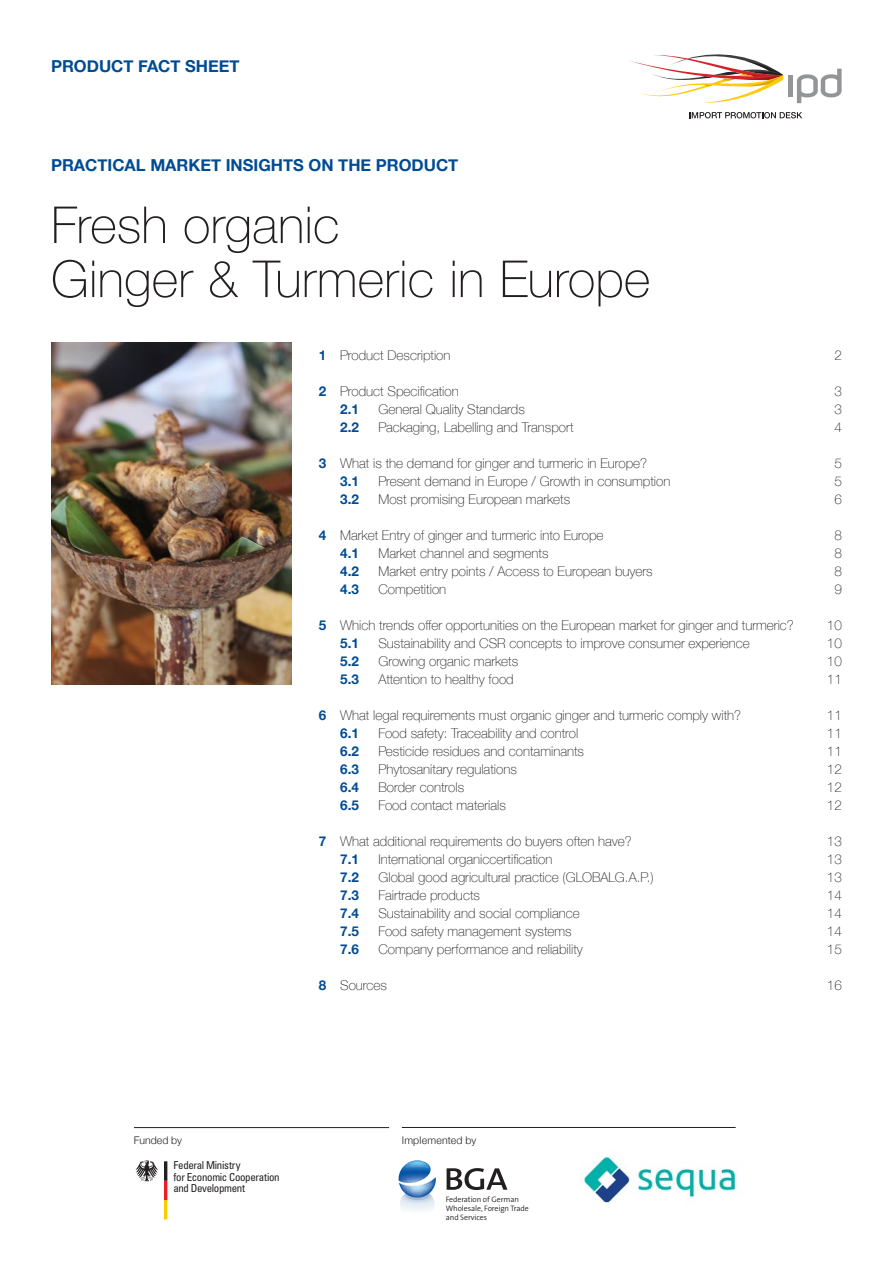
<style>
.page{position:relative;width:893px;height:1263px;background:#fff}
.page>*{position:absolute;margin:0;border:0;box-sizing:border-box;transform-origin:0 0}
.t1{font:100 51px/54px "Helvetica Neue";color:#231f20}
.t2{font:700 16.5px "Helvetica Neue";color:#014b94}
.t3{font:100 13.5px "Helvetica Neue";color:#231f20}
.t4{font:700 13.5px "Helvetica Neue";color:#014b94}
.t5{font:condensed 10.95px/11.7px "Univers";letter-spacing:-.03em;color:#231f20}
.t6{font:300 10.5px "Helvetica Neue";letter-spacing:.01em;color:#231f20}
.t7{font:300 7.95px/8.7px "The Sans B4";letter-spacing:-.01em;color:#231f20}
.s1{font-weight:700;color:#014b94}
</style>
<div class="page">
<svg style="left:797px;top:69px;width:45px;height:34px"></svg>
<hr style="left:789px;top:75px;width:4px;height:22px;background:#939598">
<svg style="left:629px;top:54px;width:155px;height:49px"></svg>
<svg style="left:689px;top:112px;width:113px;height:6px"></svg>
<img style="left:51px;top:342px;width:241px;height:342px">
<hr style="left:134px;top:1127px;width:255px;height:1px;background:#231f20">
<hr style="left:402px;top:1127px;width:334px;height:1px;background:#231f20">
<svg style="left:399px;top:1160px;width:37px;height:50px"></svg>
<svg style="left:447px;top:1168px;width:60px;height:22px"></svg>
<svg style="left:135px;top:1160px;width:23px;height:21px"></svg>
<svg style="left:164px;top:1161px;width:3px;height:58px"></svg>
<img style="left:583px;top:1156px;width:153px;height:47px">
<p class="t2" style="left:51px;top:53px;width:190px">PRODUCT FACT SHEET</p>
<p class="t2" style="left:51px;top:152px;width:409px">PRACTICAL MARKET INSIGHTS ON THE PRODUCT</p>
<h1 class="t1" style="left:51px;top:196px;width:601px">Fresh organic<br>Ginger &amp; Turmeric in Europe</h1>
<p class="t3" style="left:319px;top:345px;width:133px"><span class="s1">1</span> Product Description</p>
<p class="t3" style="left:834px;top:345px;width:9px">2</p>
<p class="t3" style="left:319px;top:381px;width:141px"><span class="s1">2</span> Product Specification</p>
<p class="t3" style="left:834px;top:381px;width:9px">3</p>
<p class="t4" style="left:340px;top:399px;width:20px">2.1</p>
<p class="t3" style="left:378px;top:399px;width:148px">General Quality Standards</p>
<p class="t3" style="left:834px;top:399px;width:9px">3</p>
<p class="t4" style="left:340px;top:417px;width:20px">2.2</p>
<p class="t3" style="left:378px;top:417px;width:197px">Packaging, Labelling and Transport</p>
<p class="t3" style="left:834px;top:417px;width:9px">4</p>
<p class="t3" style="left:319px;top:453px;width:330px"><span class="s1">3</span> What is the demand for ginger and turmeric in Europe?</p>
<p class="t3" style="left:834px;top:453px;width:9px">5</p>
<p class="t4" style="left:340px;top:471px;width:20px">3.1</p>
<p class="t3" style="left:378px;top:471px;width:293px">Present demand in Europe / Growth in consumption</p>
<p class="t3" style="left:834px;top:471px;width:9px">5</p>
<p class="t4" style="left:340px;top:489px;width:20px">3.2</p>
<p class="t3" style="left:378px;top:489px;width:193px">Most promising European markets</p>
<p class="t3" style="left:834px;top:489px;width:9px">6</p>
<p class="t3" style="left:319px;top:525px;width:286px"><span class="s1">4</span> Market Entry of ginger and turmeric into Europe</p>
<p class="t3" style="left:834px;top:525px;width:9px">8</p>
<p class="t4" style="left:340px;top:543px;width:20px">4.1</p>
<p class="t3" style="left:378px;top:543px;width:172px">Market channel and segments</p>
<p class="t3" style="left:834px;top:543px;width:9px">8</p>
<p class="t4" style="left:340px;top:561px;width:20px">4.2</p>
<p class="t3" style="left:378px;top:561px;width:276px">Market entry points / Access to European buyers</p>
<p class="t3" style="left:834px;top:561px;width:9px">8</p>
<p class="t4" style="left:340px;top:579px;width:20px">4.3</p>
<p class="t3" style="left:378px;top:579px;width:69px">Competition</p>
<p class="t3" style="left:834px;top:579px;width:9px">9</p>
<p class="t3" style="left:319px;top:615px;width:477px"><span class="s1">5</span> Which trends offer opportunities on the European market for ginger and turmeric?</p>
<p class="t3" style="left:827px;top:615px;width:17px">10</p>
<p class="t4" style="left:340px;top:633px;width:20px">5.1</p>
<p class="t3" style="left:378px;top:633px;width:373px">Sustainability and CSR concepts to improve consumer experience</p>
<p class="t3" style="left:827px;top:633px;width:17px">10</p>
<p class="t4" style="left:340px;top:651px;width:20px">5.2</p>
<p class="t3" style="left:378px;top:651px;width:141px">Growing organic markets</p>
<p class="t3" style="left:827px;top:651px;width:17px">10</p>
<p class="t4" style="left:340px;top:669px;width:20px">5.3</p>
<p class="t3" style="left:378px;top:669px;width:137px">Attention to healthy food</p>
<p class="t3" style="left:827px;top:669px;width:17px">11</p>
<p class="t3" style="left:319px;top:705px;width:424px"><span class="s1">6</span> What legal requirements must organic ginger and turmeric comply with?</p>
<p class="t3" style="left:827px;top:705px;width:17px">11</p>
<p class="t4" style="left:340px;top:723px;width:20px">6.1</p>
<p class="t3" style="left:378px;top:723px;width:201px">Food safety: Traceability and control</p>
<p class="t3" style="left:827px;top:723px;width:17px">11</p>
<p class="t4" style="left:340px;top:741px;width:20px">6.2</p>
<p class="t3" style="left:378px;top:741px;width:207px">Pesticide residues and contaminants</p>
<p class="t3" style="left:827px;top:741px;width:17px">11</p>
<p class="t4" style="left:340px;top:759px;width:20px">6.3</p>
<p class="t3" style="left:378px;top:759px;width:140px">Phytosanitary regulations</p>
<p class="t3" style="left:827px;top:759px;width:17px">12</p>
<p class="t4" style="left:340px;top:777px;width:20px">6.4</p>
<p class="t3" style="left:378px;top:777px;width:87px">Border controls</p>
<p class="t3" style="left:827px;top:777px;width:17px">12</p>
<p class="t4" style="left:340px;top:795px;width:20px">6.5</p>
<p class="t3" style="left:378px;top:795px;width:129px">Food contact materials</p>
<p class="t3" style="left:827px;top:795px;width:17px">12</p>
<p class="t3" style="left:319px;top:831px;width:314px"><span class="s1">7</span> What additional requirements do buyers often have?</p>
<p class="t3" style="left:827px;top:831px;width:17px">13</p>
<p class="t4" style="left:340px;top:849px;width:20px">7.1</p>
<p class="t3" style="left:378px;top:849px;width:175px">International organiccertification</p>
<p class="t3" style="left:827px;top:849px;width:17px">13</p>
<p class="t4" style="left:340px;top:867px;width:20px">7.2</p>
<p class="t3" style="left:378px;top:867px;width:277px">Global good agricultural practice (GLOBALG.A.P.)</p>
<p class="t3" style="left:827px;top:867px;width:17px">13</p>
<p class="t4" style="left:340px;top:885px;width:20px">7.3</p>
<p class="t3" style="left:378px;top:885px;width:103px">Fairtrade products</p>
<p class="t3" style="left:827px;top:885px;width:17px">14</p>
<p class="t4" style="left:340px;top:903px;width:20px">7.4</p>
<p class="t3" style="left:378px;top:903px;width:203px">Sustainability and social compliance</p>
<p class="t3" style="left:827px;top:903px;width:17px">14</p>
<p class="t4" style="left:340px;top:921px;width:20px">7.5</p>
<p class="t3" style="left:378px;top:921px;width:195px">Food safety management systems</p>
<p class="t3" style="left:827px;top:921px;width:17px">14</p>
<p class="t4" style="left:340px;top:939px;width:20px">7.6</p>
<p class="t3" style="left:378px;top:939px;width:206px">Company performance and reliability</p>
<p class="t3" style="left:827px;top:939px;width:17px">15</p>
<p class="t3" style="left:319px;top:975px;width:70px"><span class="s1">8</span> Sources</p>
<p class="t3" style="left:827px;top:975px;width:17px">16</p>
<p class="t6" style="left:134px;top:1132px;width:50px">Funded by</p>
<p class="t6" style="left:402px;top:1132px;width:76px">Implemented by</p>
<p class="t5" style="left:173px;top:1159px;width:108px">Federal Ministry<br>for Economic Cooperation and Development</p>
<p class="t7" style="left:446px;top:1195px;width:84px">Federation of German<br>Wholesale, Foreign Trade and Services</p>
</div>
